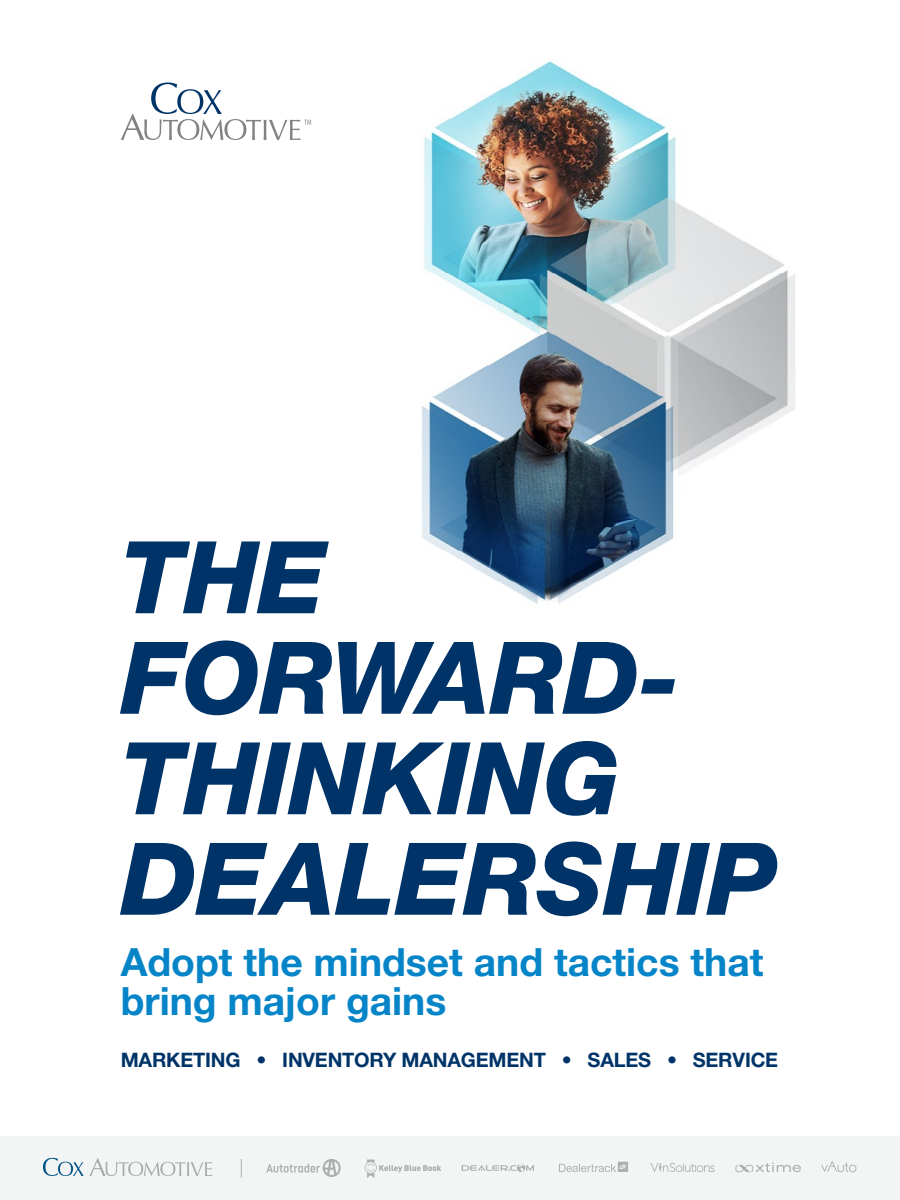
<style>
.page{position:relative;width:900px;height:1200px;background:#fff}
.page>*{position:absolute;margin:0;border:0;box-sizing:border-box;transform-origin:0 0}
.t1{font:italic 800 100.5px/100.5px "Helvetica Neue LT Std";color:#003469}
.t2{font:700 39px/39px "Helvetica Neue LT Pro";color:#0585c8}
.t3{font:700 19.95px "Helvetica Neue LT Pro";letter-spacing:-.01em;color:#003469}
</style>
<div class="page">
<img style="left:421px;top:61px;width:374px;height:543px">
<div style="left:0;top:1137px;width:900px;height:63px;background:#f3f4f4"></div>
<svg style="left:462px;top:1164px;width:73px;height:8px"></svg>
<svg style="left:650px;top:1163px;width:65px;height:9px"></svg>
<svg style="left:735px;top:1163px;width:66px;height:9px"></svg>
<svg style="left:241px;top:1159px;width:1px;height:19px"></svg>
<svg style="left:364px;top:1160px;width:77px;height:18px"></svg>
<svg style="left:266px;top:1159px;width:75px;height:18px"></svg>
<svg style="left:43px;top:1158px;width:41px;height:18px"></svg>
<svg style="left:90px;top:1158px;width:122px;height:18px"></svg>
<svg style="left:559px;top:1162px;width:69px;height:10px"></svg>
<svg style="left:821px;top:1161px;width:36px;height:11px"></svg>
<svg style="left:121px;top:83px;width:190px;height:57px"></svg>
<h1 class="t1" style="left:121px;top:527px;width:657px">THE<br>FORWARD-<br>THINKING<br>DEALERSHIP</h1>
<p class="t2" style="left:121px;top:941px;width:644px">Adopt the mindset and tactics that bring major gains</p>
<p class="t3" style="left:121px;top:1048px;width:659px">MARKETING • INVENTORY MANAGEMENT • SALES • SERVICE</p>
</div>
